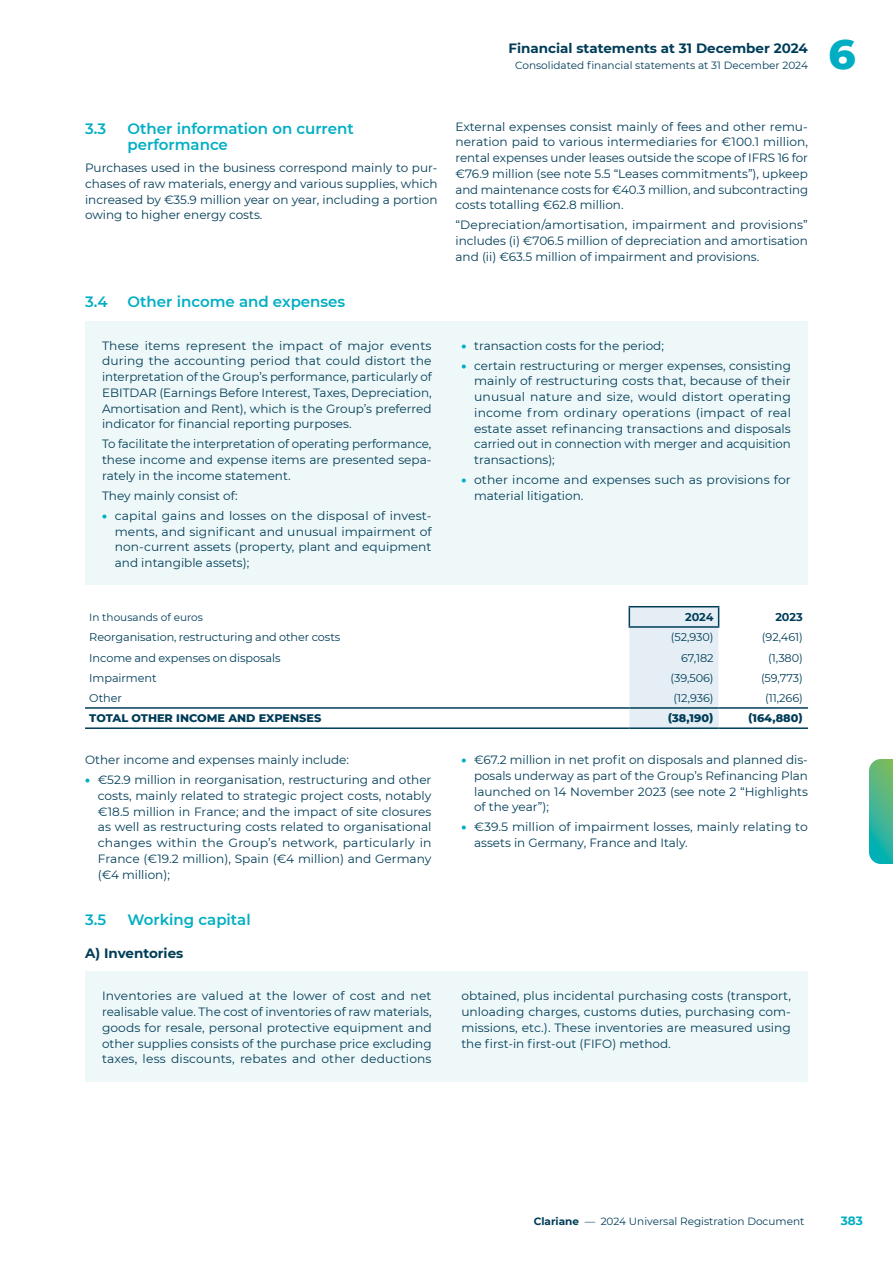
<style>
.page{position:relative;width:893px;height:1263px;background:#fff}
.page>*{position:absolute;margin:0;border:0;box-sizing:border-box;transform-origin:0 0}
.t1{font:800 42px "Montserrat";color:#00aec3}
.t2{font:600 15px/16.5px "Montserrat";color:#00aec3}
.t3{font:700 13.5px "Montserrat";color:#003d58}
.t4{font:12px/15.8px "Montserrat";color:#003d58;text-align:justify}
.t5{font:700 12px "Montserrat";color:#00aec3}
.t6{font:11.25px "Montserrat";letter-spacing:-.005em;color:#003d58}
.t7{font:800 11.25px "Montserrat";color:#003d58}
.t8{font:700 11.25px "Montserrat";letter-spacing:-.005em;color:#003d58}
.t9{font:10.5px "Montserrat";color:#003d58}
.s1{font-weight:900;color:#00aec3}
.s2{font-weight:700}
</style>
<div class="page">
<div style="left:85px;top:321px;width:723px;height:264px;background:#eff8f9"></div>
<div style="left:102px;top:338px;width:330px;height:93px;background:#eff8f9"></div>
<div style="left:102px;top:437px;width:330px;height:46px;background:#eff8f9"></div>
<div style="left:102px;top:488px;width:330px;height:15px;background:#eff8f9"></div>
<hr style="left:629px;top:606px;width:90px;height:1px;background:#003d58">
<div style="left:629px;top:607px;width:91px;height:120px;background:#e4eef4"></div>
<hr style="left:85px;top:707px;width:544px;height:2px;background:#003d58">
<hr style="left:85px;top:727px;width:544px;height:2px;background:#003d58">
<hr style="left:629px;top:707px;width:90px;height:2px;background:#003d58">
<hr style="left:629px;top:727px;width:90px;height:2px;background:#003d58">
<hr style="left:719px;top:707px;width:89px;height:2px;background:#003d58">
<hr style="left:719px;top:727px;width:89px;height:2px;background:#003d58">
<hr style="left:629px;top:626px;width:90px;height:2px;background:#003d58">
<div style="left:85px;top:972px;width:723px;height:110px;background:#eff8f9"></div>
<div style="left:102px;top:989px;width:330px;height:77px;background:#eff8f9"></div>
<div style="left:461px;top:989px;width:330px;height:61px;background:#eff8f9"></div>
<svg style="left:869px;top:759px;width:24px;height:105px;background:#46b691"></svg>
<p class="t3" style="left:509px;top:38px;width:301px">Financial statements at 31 December 2024</p>
<p class="t9" style="left:515px;top:58px;width:79px">Consolidated financialstatementsat31December202</p>
<p class="t2" style="left:85px;top:119px;width:23px">3.3</p>
<p class="t2" style="left:128px;top:119px;width:228px">Other information on current performance</p>
<p class="t4" style="left:85px;top:160px;width:354px">Purchases used in the business correspond mainly to pur&shy;chases of raw materials, energy and various supplies, which increased by €35.9 million year on year, including a portion owing to higher energy costs.</p>
<p class="t2" style="left:85px;top:293px;width:24px">3.4</p>
<p class="t2" style="left:128px;top:293px;width:219px">Other income and expenses</p>
<p class="t4" style="left:102px;top:337px;width:331px">These items represent the impact of major events during the accounting period that could distort the interpretation of the Group’s performance, particularly of EBITDAR (Earnings Before Interest, Taxes, Depreciation, Amortisation and Rent), which is the Group’s preferred indicator for financial reporting purposes.</p>
<p class="t4" style="left:102px;top:436px;width:331px">To facilitate the interpretation of operating performance, these income and expense items are presented sepa&shy;rately in the income statement.</p>
<p class="t4" style="left:102px;top:487px;width:137px">They mainly consist of:</p>
<p class="t4" style="left:115px;top:507px;width:318px;text-indent:-13px"><span class="s1">•</span> capital gains and losses on the disposal of invest&shy;ments, and significant and unusual impairment of non-current assets (property, plant and equipment and intangible assets);</p>
<p class="t4" style="left:455px;top:118px;width:354px">External expenses consist mainly of fees and other remu&shy;neration paid to various intermediaries for €100.1 million, rental expenses under leases outside the scope of IFRS 16 for €76.9 million (see note 5.5 “Leases commitments”), upkeep and maintenance costs for €40.3 million, and subcontracting costs totalling €62.8 million.</p>
<p class="t4" style="left:455px;top:217px;width:354px">“Depreciation/amortisation, impairment and provisions” includes (i) €706.5 million of depreciation and amortisation and (ii) €63.5 million of impairment and provisions.</p>
<p class="t4" style="left:461px;top:337px;width:204px"><span class="s1">•</span> transaction costs for the period;</p>
<p class="t4" style="left:474px;top:357px;width:318px;text-indent:-13px"><span class="s1">•</span> certain restructuring or merger expenses, consisting mainly of restructuring costs that, because of their unusual nature and size, would distort operating income from ordinary operations (impact of real estate asset refinancing transactions and disposals carried out in connection with merger and acquisition transactions);</p>
<p class="t4" style="left:474px;top:472px;width:318px;text-indent:-13px"><span class="s1">•</span> other income and expenses such as provisions for material litigation.</p>
<p class="t9" style="left:89px;top:610px;width:115px">In thousands of euros</p>
<p class="t8" style="left:685px;top:609px;width:30px">2024</p>
<p class="t8" style="left:775px;top:609px;width:29px">2023</p>
<p class="t6" style="left:89px;top:629px;width:253px">Reorganisation, restructuring and other costs</p>
<p class="t6" style="left:671px;top:629px;width:44px">(52,930)</p>
<p class="t6" style="left:762px;top:629px;width:42px">(92,461)</p>
<p class="t6" style="left:89px;top:650px;width:193px">Income and expenses on disposals</p>
<p class="t6" style="left:681px;top:650px;width:34px">67,182</p>
<p class="t6" style="left:768px;top:650px;width:36px">(1,380)</p>
<p class="t6" style="left:89px;top:670px;width:69px">Impairment</p>
<p class="t6" style="left:670px;top:670px;width:45px">(39,506)</p>
<p class="t6" style="left:761px;top:670px;width:43px">(59,773)</p>
<p class="t6" style="left:89px;top:690px;width:34px">Other</p>
<p class="t6" style="left:673px;top:690px;width:41px">(12,936)</p>
<p class="t6" style="left:765px;top:690px;width:39px">(11,266)</p>
<p class="t7" style="left:89px;top:710px;width:233px">TOTAL OTHER INCOME AND EXPENSES</p>
<p class="t7" style="left:668px;top:710px;width:47px">(38,190)</p>
<p class="t7" style="left:748px;top:710px;width:56px">(164,880)</p>
<p class="t4" style="left:85px;top:752px;width:265px">Other income and expenses mainly include:</p>
<p class="t4" style="left:98px;top:772px;width:335px;text-indent:-13px"><span class="s1">•</span> €52.9 million in reorganisation, restructuring and other costs, mainly related to strategic project costs, notably €18.5 million in France; and the impact of site closures as well as restructuring costs related to organisational changes within the Group’s network, particularly in France (€19.2 million), Spain (€4 million) and Germany (€4 million);</p>
<p class="t4" style="left:474px;top:752px;width:335px;text-indent:-13px"><span class="s1">•</span> €67.2 million in net profit on disposals and planned dis&shy;posals underway as part of the Group’s Refinancing Plan launched on 14 November 2023 (see note 2 “Highlights of the year”);</p>
<p class="t4" style="left:474px;top:819px;width:335px;text-indent:-13px"><span class="s1">•</span> €39.5 million of impairment losses, mainly relating to assets in Germany, France and Italy.</p>
<p class="t2" style="left:85px;top:911px;width:23px">3.5</p>
<p class="t2" style="left:128px;top:911px;width:125px">Working capital</p>
<p class="t3" style="left:85px;top:943px;width:100px">A) Inventories</p>
<p class="t4" style="left:102px;top:988px;width:331px">Inventories are valued at the lower of cost and net realisable value. The cost of inventories of raw materials, goods for resale, personal protective equipment and other supplies consists of the purchase price excluding taxes, less discounts, rebates and other deductions</p>
<p class="t4" style="left:461px;top:988px;width:331px">obtained, plus incidental purchasing costs (transport, unloading charges, customs duties, purchasing com&shy;missions, etc.). These inventories are measured using the first-in first-out (FIFO) method.</p>
<h1 class="t1" style="left:828px;top:24px;width:29px">6</h1>
<p class="t9" style="left:534px;top:1214px;width:272px"><span class="s2">Clariane</span> — 2024 Universal Registration Document</p>
<p class="t5" style="left:841px;top:1212px;width:24px">383</p>
</div>
